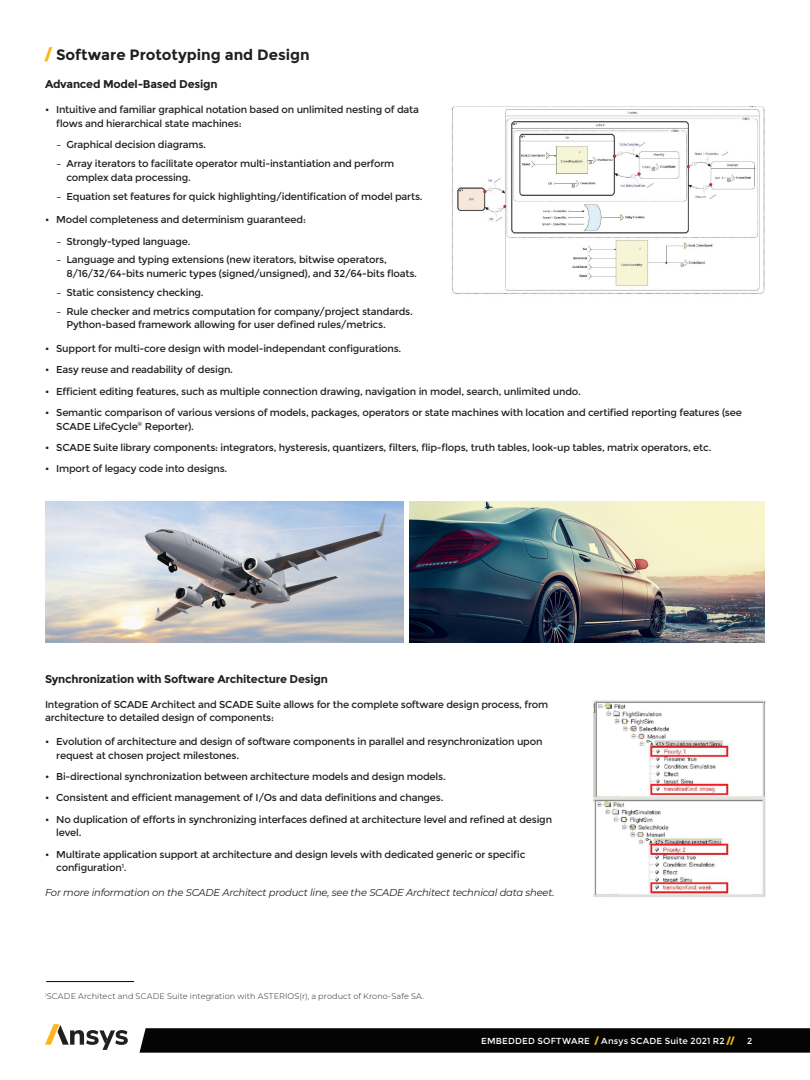
<style>
.page{position:relative;width:810px;height:1080px;background:#fff}
.page>*{position:absolute;margin:0;border:0;box-sizing:border-box;transform-origin:0 0}
.t1{font:700 15px "Montserrat";color:#231f20}
.t2{font:700 11.25px "Montserrat";letter-spacing:-.02em;color:#231f20}
.t3{font:10px/13.8px "Montserrat";letter-spacing:-.02em;color:#231f20}
.t4{font:italic 10px "Montserrat";letter-spacing:-.02em;color:#231f20}
.t5{font:8.75px "Montserrat";letter-spacing:.02em;color:#fff}
.t6{font:300 8.12px "Montserrat";letter-spacing:.015em;color:#231f20}
.s1{font-weight:900;color:#fcb61c}
</style>
<div class="page">
<svg style="left:140px;top:1028px;width:670px;height:25px;background:#0a0b09"></svg>
<svg style="left:45px;top:1024px;width:83px;height:26px"></svg>
<img style="left:452px;top:106px;width:313px;height:188px">
<img style="left:45px;top:502px;width:358px;height:141px">
<img style="left:409px;top:502px;width:356px;height:141px">
<img style="left:593px;top:700px;width:173px;height:197px">
<hr style="left:46px;top:981px;width:88px;height:1px;background:#040503">
<h1 class="t1" style="left:45px;top:45px;width:266px"><span class="s1">/</span> Software Prototyping and Design</h1>
<p class="t2" style="left:45px;top:78px;width:174px">Advanced Model-Based Design</p>
<p class="t3" style="left:56px;top:103px;width:364px;text-indent:-11px">• Intuitive and familiar graphical notation based on unlimited nesting of data flows and hierarchical state machines:</p>
<p class="t3" style="left:56px;top:138px;width:151px">– Graphical decision diagrams.</p>
<p class="t3" style="left:66px;top:157px;width:329px;text-indent:-10px">– Array iterators to facilitate operator multi-instantiation and perform complex data processing.</p>
<p class="t3" style="left:56px;top:189px;width:368px">– Equation set features for quick highlighting/identification of model parts.</p>
<p class="t3" style="left:45px;top:213px;width:262px">• Model completeness and determinism guaranteed:</p>
<p class="t3" style="left:56px;top:234px;width:136px">– Strongly-typed language.</p>
<p class="t3" style="left:66px;top:253px;width:352px;text-indent:-10px">– Language and typing extensions (new iterators, bitwise operators,<br>8/16/32/64-bits numeric types (signed/unsigned), and 32/64-bits floats.</p>
<p class="t3" style="left:56px;top:285px;width:149px">– Static consistency checking.</p>
<p class="t3" style="left:66px;top:304px;width:348px;text-indent:-10px">– Rule checker and metrics computation for company/project standards.<br>Python-based framework allowing for user defined rules/metrics.</p>
<p class="t3" style="left:45px;top:342px;width:358px">• Support for multi-core design with model-independant configurations.</p>
<p class="t3" style="left:45px;top:363px;width:190px">• Easy reuse and readability of design.</p>
<p class="t3" style="left:45px;top:384px;width:538px">• Efficient editing features, such as multiple connection drawing, navigation in model, search, unlimited undo.</p>
<p class="t3" style="left:56px;top:405px;width:687px;text-indent:-11px">• Semantic comparison of various versions of models, packages, operators or state machines with location and certified reporting features (see<br>SCADE LifeCycle<sup>®</sup> Reporter).</p>
<p class="t3" style="left:45px;top:440px;width:668px">• SCADE Suite library components: integrators, hysteresis, quantizers, filters, flip-flops, truth tables, look-up tables, matrix operators, etc.</p>
<p class="t3" style="left:45px;top:462px;width:184px">• Import of legacy code into designs.</p>
<p class="t2" style="left:45px;top:672px;width:284px">Synchronization with Software Architecture Design</p>
<p class="t3" style="left:45px;top:697px;width:505px">Integration of SCADE Architect and SCADE Suite allows for the complete software design process, from architecture to detailed design of components:</p>
<p class="t3" style="left:56px;top:735px;width:488px;text-indent:-11px">• Evolution of architecture and design of software components in parallel and resynchronization upon request at chosen project milestones.</p>
<p class="t3" style="left:45px;top:770px;width:402px">• Bi-directional synchronization between architecture models and design models.</p>
<p class="t3" style="left:45px;top:791px;width:400px">• Consistent and efficient management of I/Os and data definitions and changes.</p>
<p class="t3" style="left:56px;top:812px;width:497px;text-indent:-11px">• No duplication of efforts in synchronizing interfaces defined at architecture level and refined at design level.</p>
<p class="t3" style="left:56px;top:847px;width:471px;text-indent:-11px">• Multirate application support at architecture and design levels with dedicated generic or specific configuration<sup>1</sup>.</p>
<p class="t4" style="left:45px;top:886px;width:511px">For more information on the SCADE Architect product line, see the SCADE Architect technical data sheet.</p>
<p class="t6" style="left:45px;top:991px;width:381px"><sup>1</sup>SCADE Architect and SCADE Suite integration with ASTERIOS(r), a product of Krono-Safe SA.</p>
<p class="t5" style="left:481px;top:1036px;width:255px">EMBEDDED SOFTWARE <span class="s1">/</span> Ansys SCADE Suite 2021 R2 <span class="s1">//</span></p>
<p class="t5" style="left:747px;top:1036px;width:7px">2</p>
</div>
